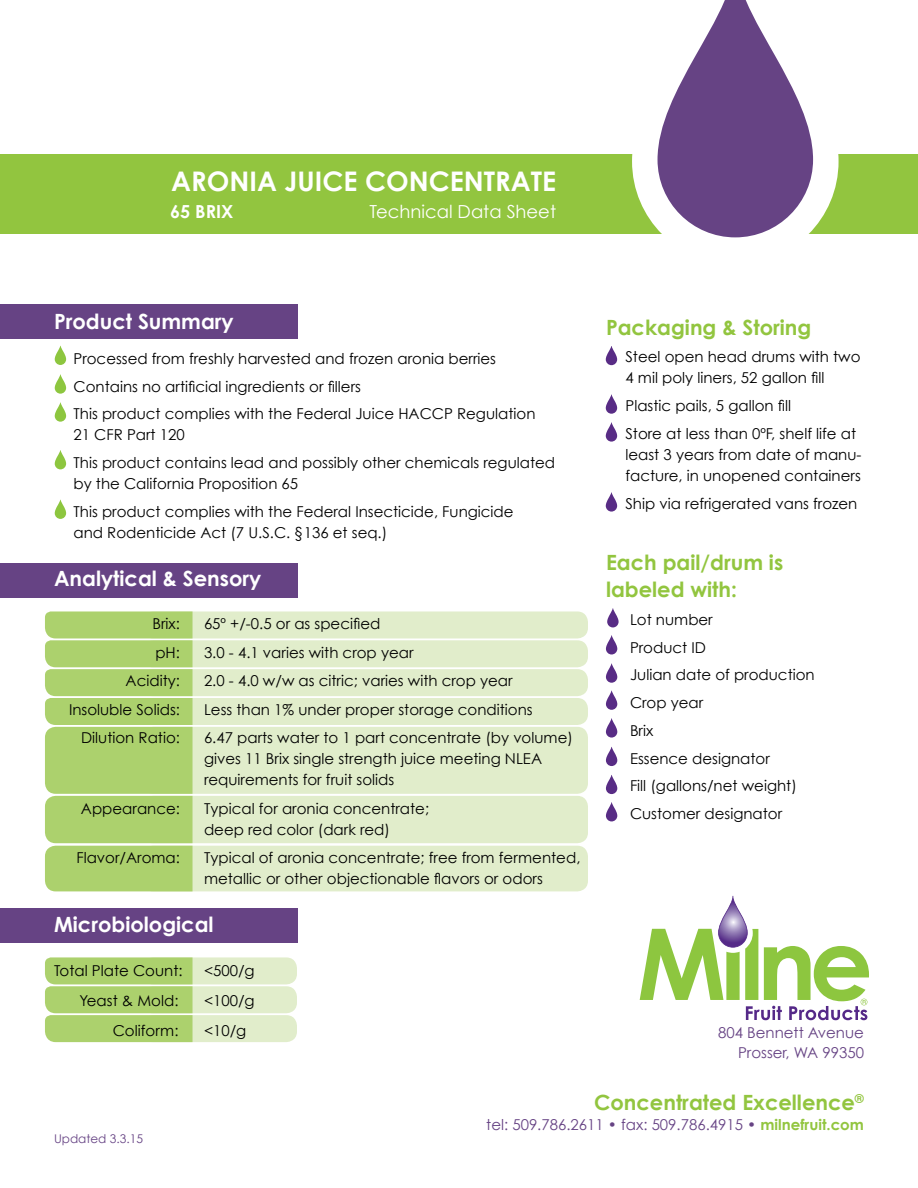
<style>
.page{position:relative;width:918px;height:1188px;background:#fff}
.page>*{position:absolute;margin:0;border:0;box-sizing:border-box;transform-origin:0 0}
.t1{font:700 27px "Century Gothic";color:#fff}
.t2{font:700 21px/27px "Century Gothic";color:#92c53f}
.t3{font:700 21px "Century Gothic";color:#fff}
.t4{font:18px "Century Gothic";color:#fff}
.t5{font:700 18px "Century Gothic";color:#fff}
.t6{font:15px/27.8px "Century Gothic";color:#000}
.t7{font:15px/19.5px "Century Gothic";color:#664384;text-align:right}
.t8{font:12px "Century Gothic";color:#664384}
.s1{font-weight:700;color:#92c53f}
</style>
<div class="page">
<div style="left:142px;top:957px;width:155px;height:27px;background:#e1edcb;border-radius:11px"></div>
<div style="left:142px;top:986px;width:155px;height:27px;background:#e1edcb;border-radius:11px"></div>
<div style="left:142px;top:1015px;width:155px;height:27px;background:#e1edcb;border-radius:11px"></div>
<svg style="left:45px;top:957px;width:148px;height:85px;background:#b0d375"></svg>
<div style="left:142px;top:611px;width:446px;height:27px;background:#e1edcb;border-radius:11px"></div>
<div style="left:142px;top:640px;width:446px;height:27px;background:#e1edcb;border-radius:11px"></div>
<div style="left:142px;top:669px;width:446px;height:27px;background:#e1edcb;border-radius:11px"></div>
<div style="left:142px;top:698px;width:446px;height:27px;background:#e1edcb;border-radius:11px"></div>
<div style="left:142px;top:727px;width:446px;height:67px;background:#e1edcb;border-radius:11px"></div>
<div style="left:142px;top:796px;width:446px;height:47px;background:#e1edcb;border-radius:11px"></div>
<div style="left:142px;top:846px;width:446px;height:45px;background:#e1edcb;border-radius:11px"></div>
<div style="left:45px;top:611px;width:148px;height:280px;background:#acd16d"></div>
<div style="left:0;top:908px;width:297px;height:35px;background:#664384"></div>
<div style="left:0;top:304px;width:297px;height:34px;background:#664384"></div>
<div style="left:0;top:563px;width:297px;height:35px;background:#664384"></div>
<div style="left:0;top:154px;width:918px;height:79px;background:#92c53f"></div>
<svg style="left:640px;top:896px;width:229px;height:124px"></svg>
<svg style="left:632px;top:151px;width:207px;height:87px;fill:#fff"></svg>
<svg style="left:658px;top:0;width:155px;height:237px"></svg>
<svg style="left:55px;top:346px;width:11px;height:19px"></svg>
<svg style="left:55px;top:375px;width:11px;height:19px"></svg>
<svg style="left:55px;top:403px;width:11px;height:19px"></svg>
<svg style="left:55px;top:450px;width:11px;height:19px"></svg>
<svg style="left:55px;top:500px;width:11px;height:19px"></svg>
<svg style="left:606px;top:346px;width:11px;height:19px"></svg>
<svg style="left:606px;top:395px;width:11px;height:19px"></svg>
<svg style="left:606px;top:422px;width:11px;height:20px"></svg>
<svg style="left:606px;top:492px;width:11px;height:20px"></svg>
<svg style="left:606px;top:635px;width:11px;height:20px"></svg>
<svg style="left:607px;top:608px;width:12px;height:19px"></svg>
<svg style="left:606px;top:664px;width:11px;height:19px"></svg>
<svg style="left:606px;top:691px;width:11px;height:19px"></svg>
<svg style="left:606px;top:718px;width:11px;height:20px"></svg>
<svg style="left:606px;top:747px;width:11px;height:19px"></svg>
<svg style="left:606px;top:775px;width:11px;height:19px"></svg>
<svg style="left:606px;top:802px;width:11px;height:19px"></svg>
<h1 class="t1" style="left:171px;top:165px;width:387px">ARONIA JUICE CONCENTRATE</h1>
<p class="t5" style="left:170px;top:201px;width:65px">65 BRIX</p>
<p class="t4" style="left:369px;top:201px;width:188px">Technical Data Sheet</p>
<h2 class="t3" style="left:54px;top:309px;width:181px">Product Summary</h2>
<p class="t6" style="left:74px;top:344px;width:463px">Processed from freshly harvested and frozen aronia berries<br>Contains no artificial ingredients or fillers<br>This product complies with the Federal Juice HACCP Regulation</p>
<p class="t6" style="left:74px;top:421px;width:483px">21 CFR Part 120<br>This product contains lead and possibly other chemicals regulated</p>
<p class="t6" style="left:74px;top:470px;width:442px">by the California Proposition 65<br>This product complies with the Federal Insecticide, Fungicide</p>
<p class="t6" style="left:74px;top:518px;width:315px">and Rodenticide Act (7 U.S.C. §136 et seq.)</p>
<h2 class="t3" style="left:54px;top:565px;width:209px">Analytical &amp; Sensory</h2>
<p class="t6" style="left:153px;top:610px;width:29px">Brix:</p>
<p class="t6" style="left:204px;top:610px;width:178px">65º +/-0.5 or as specified</p>
<p class="t6" style="left:155px;top:638px;width:26px">pH:</p>
<p class="t6" style="left:204px;top:638px;width:211px">3.0 - 4.1 varies with crop year</p>
<p class="t6" style="left:126px;top:667px;width:56px">Acidity:</p>
<p class="t6" style="left:204px;top:667px;width:310px">2.0 - 4.0 w/w as citric; varies with crop year</p>
<p class="t6" style="left:69px;top:695px;width:112px">Insoluble Solids:</p>
<p class="t6" style="left:204px;top:695px;width:330px">Less than 1% under proper storage conditions</p>
<p class="t6" style="left:81px;top:724px;width:100px">Dilution Ratio:</p>
<p class="t6" style="left:204px;top:727px;width:370px;line-height:21px">6.47 parts water to 1 part concentrate (by volume) gives 11 Brix single strength juice meeting NLEA requirements for fruit solids</p>
<p class="t6" style="left:81px;top:794px;width:101px">Appearance:</p>
<p class="t6" style="left:204px;top:798px;width:227px;line-height:21px">Typical for aronia concentrate; deep red color (dark red)</p>
<p class="t6" style="left:76px;top:844px;width:105px">Flavor/Aroma:</p>
<p class="t6" style="left:204px;top:847px;width:378px;line-height:21px">Typical of aronia concentrate; free from fermented, metallic or other objectionable flavors or odors</p>
<h2 class="t3" style="left:54px;top:911px;width:161px">Microbiological</h2>
<p class="t6" style="left:54px;top:956px;width:130px">Total Plate Count:</p>
<p class="t6" style="left:204px;top:956px;width:52px">&lt;500/g</p>
<p class="t6" style="left:79px;top:986px;width:101px">Yeast &amp; Mold:</p>
<p class="t6" style="left:204px;top:986px;width:52px">&lt;100/g</p>
<p class="t6" style="left:113px;top:1016px;width:67px">Coliform:</p>
<p class="t6" style="left:204px;top:1016px;width:44px">&lt;10/g</p>
<h2 class="t2" style="left:606px;top:313px;width:207px">Packaging &amp; Storing</h2>
<p class="t6" style="left:626px;top:346px;width:237px;line-height:21px">Steel open head drums with two<br>4 mil poly liners, 52 gallon fill</p>
<p class="t6" style="left:626px;top:392px;width:232px">Plastic pails, 5 gallon fill<br>Store at less than 0ºF, shelf life at</p>
<p class="t6" style="left:626px;top:444px;width:238px;line-height:21px">least 3 years from date of manu&shy;facture, in unopened containers</p>
<p class="t6" style="left:626px;top:489px;width:233px">Ship via refrigerated vans frozen</p>
<h2 class="t2" style="left:606px;top:549px;width:179px">Each pail/drum is labeled with:</h2>
<p class="t6" style="left:630px;top:605px;width:186px">Lot number<br>Product ID<br>Julian date of production<br>Crop year<br>Brix<br>Essence designator<br>Fill (gallons/net weight)<br>Customer designator</p>
<p class="t7" style="left:718px;top:1023px;width:147px">804 Bennett Avenue<br>Prosser, WA 99350</p>
<h2 class="t2" style="left:594px;top:1089px;width:271px">Concentrated Excellence<sup>®</sup></h2>
<p class="t7" style="left:486px;top:1115px;width:379px">tel: 509.786.2611 • fax: 509.786.4915 • <span class="s1">milnefruit.com</span></p>
<p class="t8" style="left:54px;top:1131px;width:91px">Updated 3.3.15</p>
</div>
